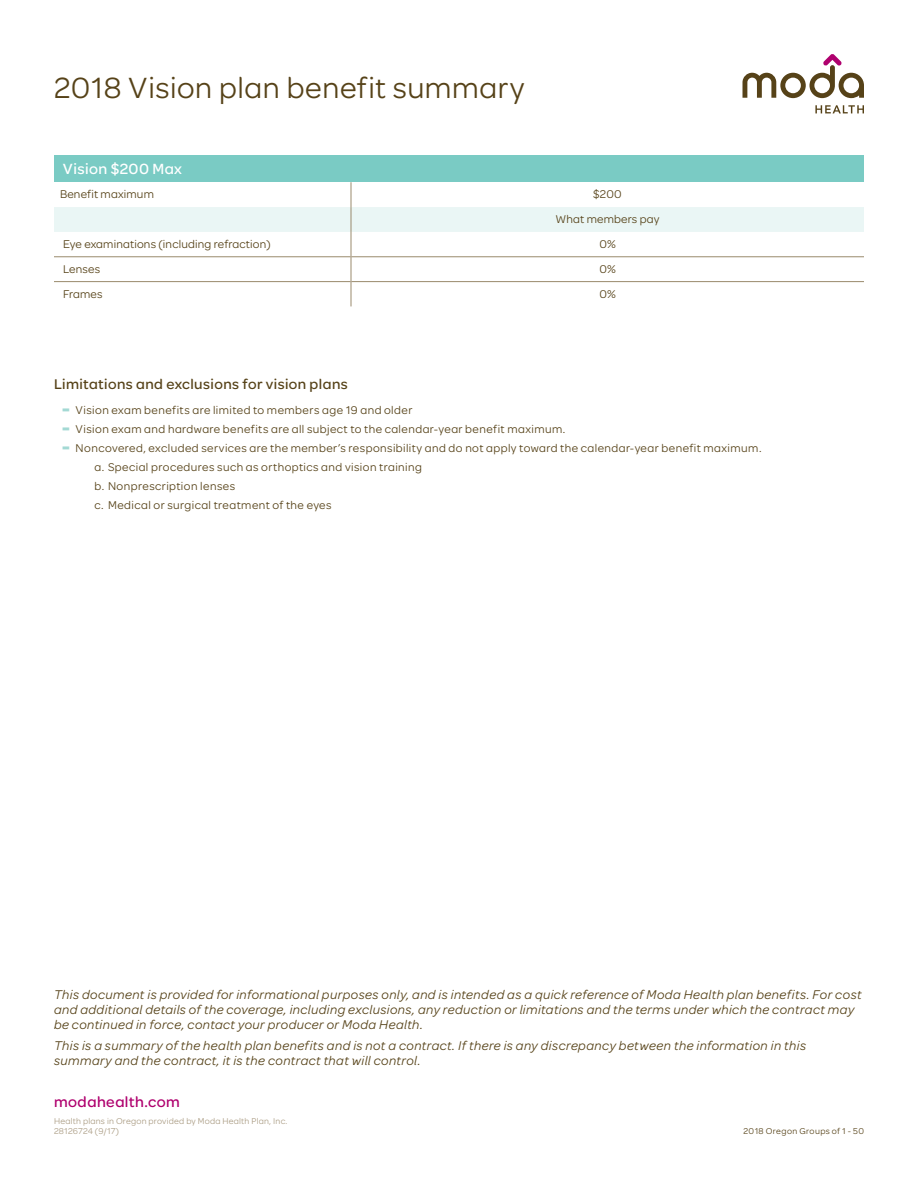
<style>
.page{position:relative;width:918px;height:1188px;background:#fff}
.page>*{position:absolute;margin:0;border:0;box-sizing:border-box;transform-origin:0 0}
.t1{font:31.2px "Omnes Moda";letter-spacing:.02em;color:#564218}
.t2{font:500 15.75px "Omnes Moda";letter-spacing:.03em;color:#af016e}
.t3{font:500 15.75px "Omnes Moda";letter-spacing:.025em;color:#fff}
.t4{font:500 15px "Omnes Moda";letter-spacing:.03em;color:#564218}
.t5{font:italic 13.5px/15px "Omnes Moda";letter-spacing:.03em;color:#564218}
.t6{font:12px/18.9px "Omnes Moda";letter-spacing:.035em;color:#564218}
.t7{font:12px/24.9px "Omnes Moda";letter-spacing:.015em;color:#564218;text-align:center}
.t8{font:9px/10.5px "Omnes Moda";letter-spacing:.025em;color:#aa9c83}
.t9{font:9px "Omnes Moda";letter-spacing:.045em;color:#564218}
.s1{font-weight:700;font-size:16.5px;color:#a3d9d4}
</style>
<div class="page">
<div style="left:54px;top:155px;width:810px;height:27px;background:#7acbc4"></div>
<svg style="left:54px;top:182px;width:810px;height:124px"></svg>
<svg style="left:815px;top:105px;width:49px;height:8px"></svg>
<svg style="left:743px;top:54px;width:121px;height:44px"></svg>
<h1 class="t1" style="left:54px;top:66px;width:472px">2018 Vision plan benefit summary</h1>
<p class="t3" style="left:63px;top:157px;width:121px">Vision $200 Max</p>
<p class="t7" style="left:60px;top:181px;width:95px">Benefit maximum</p>
<p class="t7" style="left:556px;top:181px;width:105px">$200<br>What members pay</p>
<p class="t7" style="left:63px;top:231px;width:209px">Eye examinations (including refraction)</p>
<p class="t6" style="left:599px;top:234px;width:18px">0%</p>
<p class="t6" style="left:63px;top:259px;width:39px">Lenses</p>
<p class="t6" style="left:599px;top:259px;width:18px">0%</p>
<p class="t6" style="left:63px;top:284px;width:41px">Frames</p>
<p class="t6" style="left:599px;top:284px;width:18px">0%</p>
<p class="t4" style="left:54px;top:373px;width:295px">Limitations and exclusions for vision plans</p>
<p class="t6" style="left:62px;top:400px;width:352px"><span class="s1">-</span> Vision exam benefits are limited to members age 19 and older</p>
<p class="t6" style="left:62px;top:419px;width:505px"><span class="s1">-</span> Vision exam and hardware benefits are all subject to the calendar-year benefit maximum.</p>
<p class="t6" style="left:94px;top:438px;width:669px;text-indent:-32px"><span class="s1">-</span> Noncovered, excluded services are the member’s responsibility and do not apply toward the calendar-year benefit maximum. a. Special procedures such as orthoptics and vision training<br>b. Nonprescription lenses<br>c. Medical or surgical treatment of the eyes</p>
<p class="t5" style="left:54px;top:986px;width:809px">This document is provided for informational purposes only, and is intended as a quick reference of Moda Health plan benefits. For cost and additional details of the coverage, including exclusions, any reduction or limitations and the terms under which the contract may be continued in force, contact your producer or Moda Health.</p>
<p class="t5" style="left:54px;top:1038px;width:754px">This is a summary of the health plan benefits and is not a contract. If there is any discrepancy between the information in this summary and the contract, it is the contract that will control.</p>
<p class="t2" style="left:54px;top:1091px;width:127px">modahealth.com</p>
<p class="t8" style="left:54px;top:1115px;width:235px">Health plans in Oregon provided by Moda Health Plan, Inc.<br>28126724 (9/17)</p>
<p class="t9" style="left:744px;top:1125px;width:122px">2018 Oregon Groups of 1 - 50</p>
</div>
